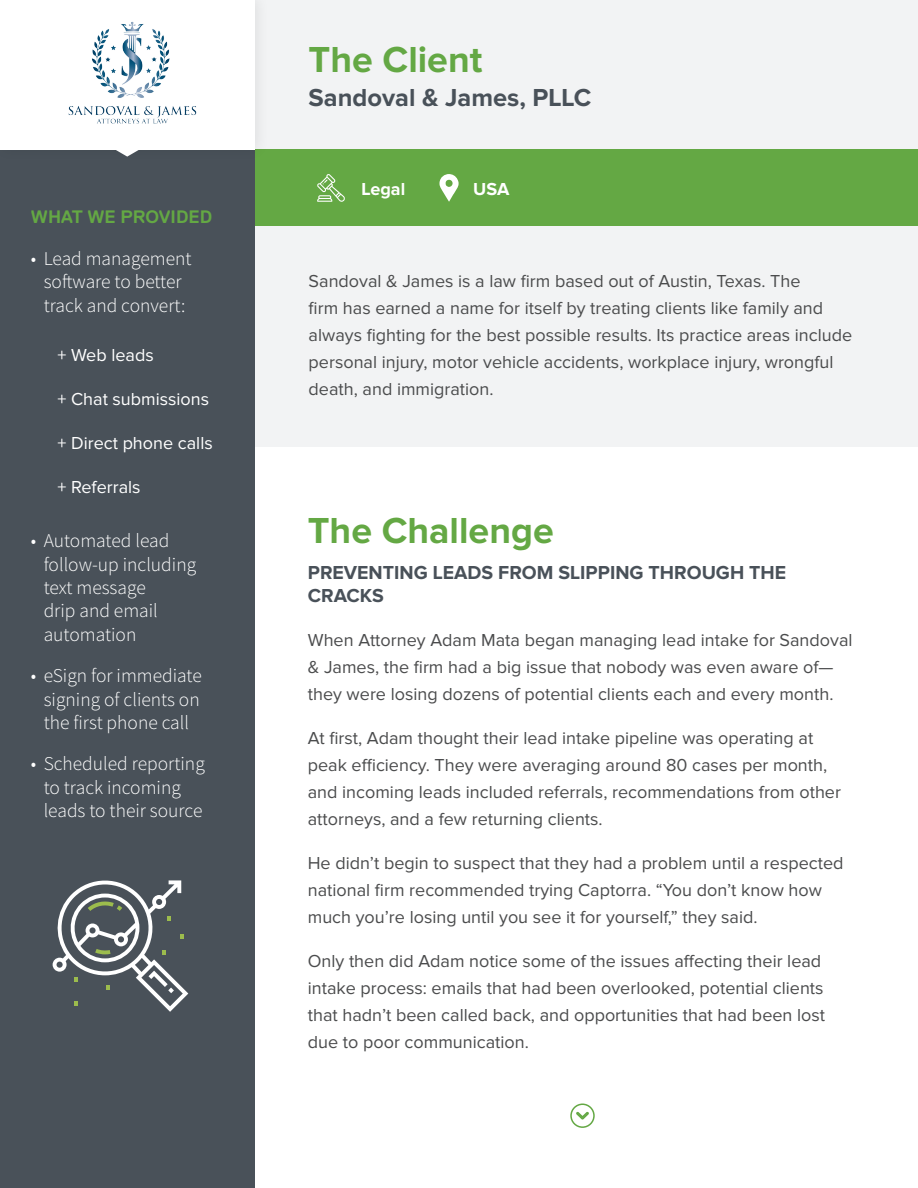
<style>
.page{position:relative;width:918px;height:1188px;background:#fff}
.page>*{position:absolute;margin:0;border:0;box-sizing:border-box;transform-origin:0 0}
.t1{font:700 37.5px "Proxima Nova";color:#64a844}
.t2{font:700 25.5px "Proxima Nova";color:#495159}
.t3{font:300 19.5px/23.4px "Source Sans Pro";color:#fff;text-align:center}
.t4{font:700 19.5px/23.4px "Proxima Nova";color:#495159}
.Style_de_paragraphe{font:18px/27px "Proxima Nova";color:#4b4c4d}
.Style_de_paragraphe-2{font:18px "Proxima Nova";color:#fff}
.t5{font:700 18px "Replica";color:#64a844}
.Style_de_paragraphe-3{font:700 18px "Proxima Nova";color:#fff}
</style>
<div class="page">
<div style="left:237px;top:0;width:681px;height:447px;background:#f2f3f4"></div>
<div style="left:243px;top:150px;width:675px;height:76px;background:#64a844"></div>
<div style="left:0;top:0;width:254px;height:1188px;background:#495159"></div>
<div style="left:0;top:0;width:271px;height:163px;background:#000;opacity:.08"></div>
<div style="left:0;top:0;width:254px;height:150px;background:#fff"></div>
<img style="left:68px;top:21px;width:129px;height:103px">
<svg style="left:107px;top:150px;width:40px;height:7px"></svg>
<svg style="left:439px;top:174px;width:20px;height:28px"></svg>
<svg style="left:53px;top:880px;width:135px;height:132px"></svg>
<svg style="left:317px;top:174px;width:28px;height:28px"></svg>
<svg style="left:576px;top:1111px;width:13px;height:9px"></svg>
<div style="left:570px;top:1104px;width:25px;height:24px;border:2px solid #64a844;border-radius:50%"></div>
<p class="t5" style="left:31px;top:207px;width:183px">WHAT WE PROVIDED</p>
<p class="t3" style="left:31px;top:247px;width:162px">• Lead management software to better track and convert:</p>
<p class="Style_de_paragraphe-2" style="left:57px;top:344px;width:98px">+ Web leads</p>
<p class="Style_de_paragraphe-2" style="left:57px;top:388px;width:153px">+ Chat submissions</p>
<p class="Style_de_paragraphe-2" style="left:57px;top:432px;width:157px">+ Direct phone calls</p>
<p class="Style_de_paragraphe-2" style="left:57px;top:476px;width:85px">+ Referrals</p>
<p class="t3" style="left:44px;top:529px;width:154px;text-align:left;text-indent:-13px">• Automated lead follow-up including text message<br>drip and email automation</p>
<p class="t3" style="left:31px;top:664px;width:172px">• eSign for immediate signing of clients on the first phone call</p>
<p class="t3" style="left:31px;top:752px;width:175px">• Scheduled reporting to track incoming leads to their source</p>
<p class="t1" style="left:309px;top:43px;width:175px">The Client</p>
<p class="t2" style="left:309px;top:85px;width:284px">Sandoval &amp; James, PLLC</p>
<p class="Style_de_paragraphe-3" style="left:361px;top:181px;width:45px">Legal</p>
<p class="Style_de_paragraphe-3" style="left:473px;top:181px;width:38px">USA</p>
<p class="Style_de_paragraphe" style="left:309px;top:267px;width:545px">Sandoval &amp; James is a law firm based out of Austin, Texas. The<br>firm has earned a name for itself by treating clients like family and always fighting for the best possible results. Its practice areas include personal injury, motor vehicle accidents, workplace injury, wrongful death, and immigration.</p>
<p class="t1" style="left:308px;top:513px;width:247px">The Challenge</p>
<p class="t4" style="left:308px;top:561px;width:480px">PREVENTING LEADS FROM SLIPPING THROUGH THE<br>CRACKS</p>
<p class="Style_de_paragraphe" style="left:308px;top:627px;width:546px">When Attorney Adam Mata began managing lead intake for Sandoval &amp; James, the firm had a big issue that nobody was even aware of— they were losing dozens of potential clients each and every month.</p>
<p class="Style_de_paragraphe" style="left:308px;top:725px;width:535px">At first, Adam thought their lead intake pipeline was operating at peak efficiency. They were averaging around 80 cases per month, and incoming leads included referrals, recommendations from other attorneys, and a few returning clients.</p>
<p class="Style_de_paragraphe" style="left:308px;top:850px;width:537px">He didn’t begin to suspect that they had a problem until a respected national firm recommended trying Captorra. “You don’t know how much you’re losing until you see it for yourself,” they said.</p>
<p class="Style_de_paragraphe" style="left:308px;top:948px;width:519px">Only then did Adam notice some of the issues affecting their lead intake process: emails that had been overlooked, potential clients that hadn’t been called back, and opportunities that had been lost due to poor communication.</p>
</div>
